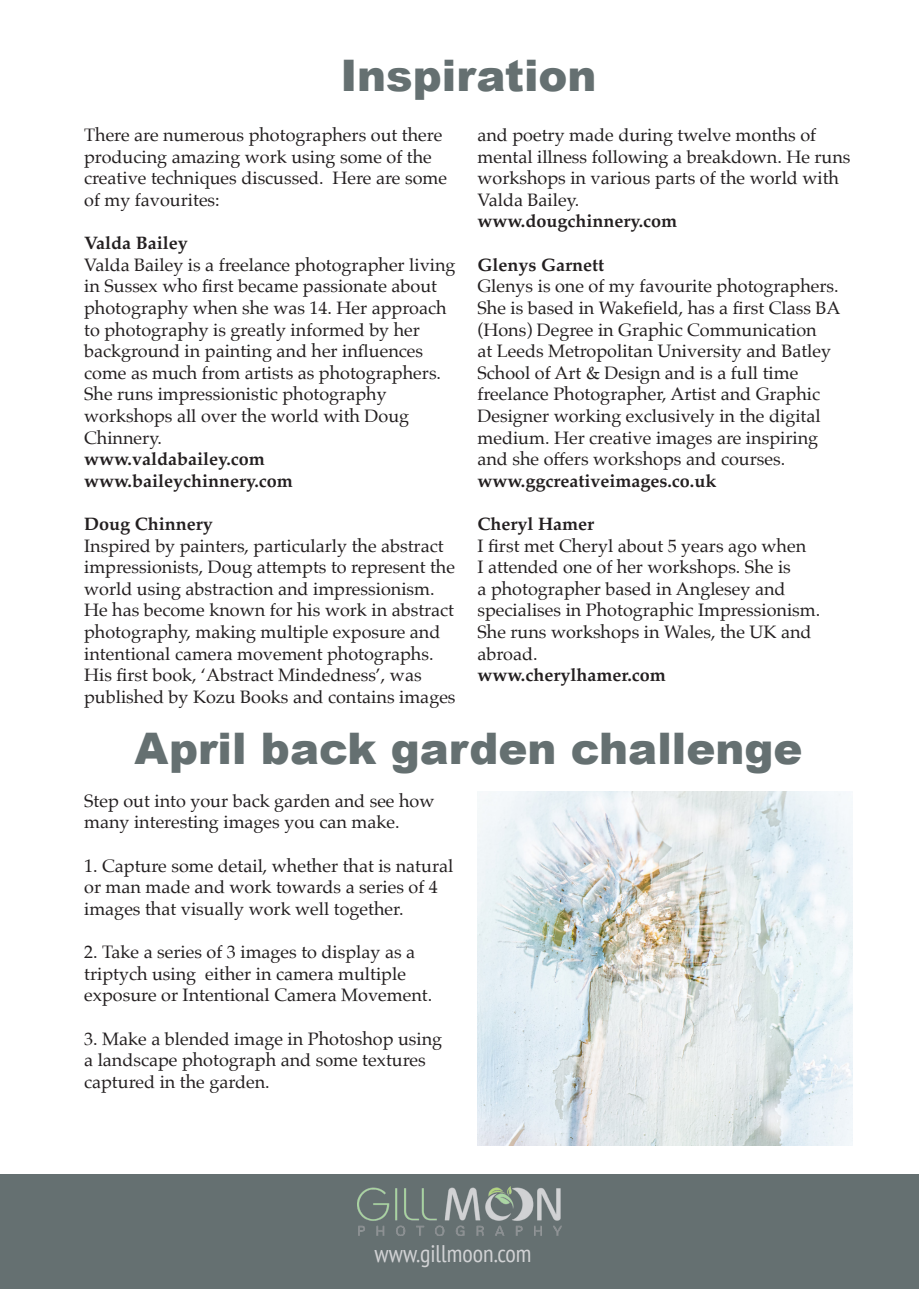
<style>
.page{position:relative;width:919px;height:1289px;background:#fff}
.page>*{position:absolute;margin:0;border:0;box-sizing:border-box;transform-origin:0 0}
.t1{font:900 43.5px "Arial";color:#657071}
.t2{font:condensed 24px "PT Sans";color:#d1d2d4}
.t3{font:18px/21.6px "Palatino";color:#231f20}
.t4{font:700 18px "Palatino";color:#231f20}
</style>
<div class="page">
<div style="left:0;top:1174px;width:906px;height:114px;background:#657071"></div>
<img style="left:357px;top:1186px;width:204px;height:49px">
<div style="left:906px;top:1174px;width:12px;height:114px;background:#657071"></div>
<img style="left:477px;top:792px;width:375px;height:352px">
<p class="t1" style="left:340px;top:44px;width:258px">Inspiration</p>
<p class="t3" style="left:84px;top:124px;width:364px">There are numerous photographers out there producing amazing work using some of the creative techniques discussed. Here are some of my favourites:</p>
<p class="t4" style="left:84px;top:227px;width:105px">Valda Bailey</p>
<p class="t3" style="left:84px;top:254px;width:373px">Valda Bailey is a freelance photographer living in Sussex who first became passionate about photography when she was 14. Her approach to photography is greatly informed by her background in painting and her influences come as much from artists as photographers.</p>
<p class="t3" style="left:84px;top:383px;width:326px">She runs impressionistic photography workshops all over the world with Doug<br>Chinnery.</p>
<p class="t4" style="left:84px;top:443px;width:182px">www.valdabailey.com</p>
<p class="t4" style="left:84px;top:465px;width:210px">www.baileychinnery.com</p>
<p class="t4" style="left:84px;top:508px;width:130px">Doug Chinnery</p>
<p class="t3" style="left:84px;top:534px;width:372px">Inspired by painters, particularly the abstract impressionists, Doug attempts to represent the world using abstraction and impressionism.</p>
<p class="t3" style="left:84px;top:599px;width:371px">He has become known for his work in abstract photography, making multiple exposure and intentional camera movement photographs.</p>
<p class="t3" style="left:84px;top:664px;width:373px">His first book, ‘Abstract Mindedness’, was published by Kozu Books and contains images</p>
<p class="t3" style="left:477px;top:124px;width:374px">and poetry made during twelve months of mental illness following a breakdown. He runs workshops in various parts of the world with Valda Bailey.</p>
<p class="t4" style="left:477px;top:206px;width:201px">www.dougchinnery.com</p>
<p class="t4" style="left:477px;top:249px;width:128px">Glenys Garnett</p>
<p class="t3" style="left:477px;top:275px;width:364px">Glenys is one of my favourite photographers.<br>She is based in Wakefield, has a first Class BA (Hons) Degree in Graphic Communication<br>at Leeds Metropolitan University and Batley School of Art &amp; Design and is a full time freelance Photographer, Artist and Graphic Designer working exclusively in the digital medium. Her creative images are inspiring and she offers workshops and courses.</p>
<p class="t4" style="left:477px;top:465px;width:240px">www.ggcreativeimages.co.uk</p>
<p class="t4" style="left:477px;top:508px;width:118px">Cheryl Hamer</p>
<p class="t3" style="left:477px;top:534px;width:344px">I first met Cheryl about 5 years ago when<br>I attended one of her workshops. She is<br>a photographer based in Anglesey and specialises in Photographic Impressionism.<br>She runs workshops in Wales, the UK and abroad.</p>
<p class="t4" style="left:477px;top:659px;width:190px">www.cherylhamer.com</p>
<p class="t1" style="left:134px;top:716px;width:669px">April back garden challenge</p>
<p class="t3" style="left:84px;top:789px;width:352px">Step out into your back garden and see how many interesting images you can make.</p>
<p class="t3" style="left:84px;top:854px;width:370px">1. Capture some detail, whether that is natural or man made and work towards a series of 4 images that visually work well together.</p>
<p class="t3" style="left:84px;top:941px;width:349px">2. Take a series of 3 images to display as a triptych using either in camera multiple exposure or Intentional Camera Movement.</p>
<p class="t3" style="left:84px;top:1027px;width:359px">3. Make a blended image in Photoshop using a landscape photograph and some textures captured in the garden.</p>
<p class="t2" style="left:374px;top:1237px;width:158px">www.gillmoon.com</p>
</div>
